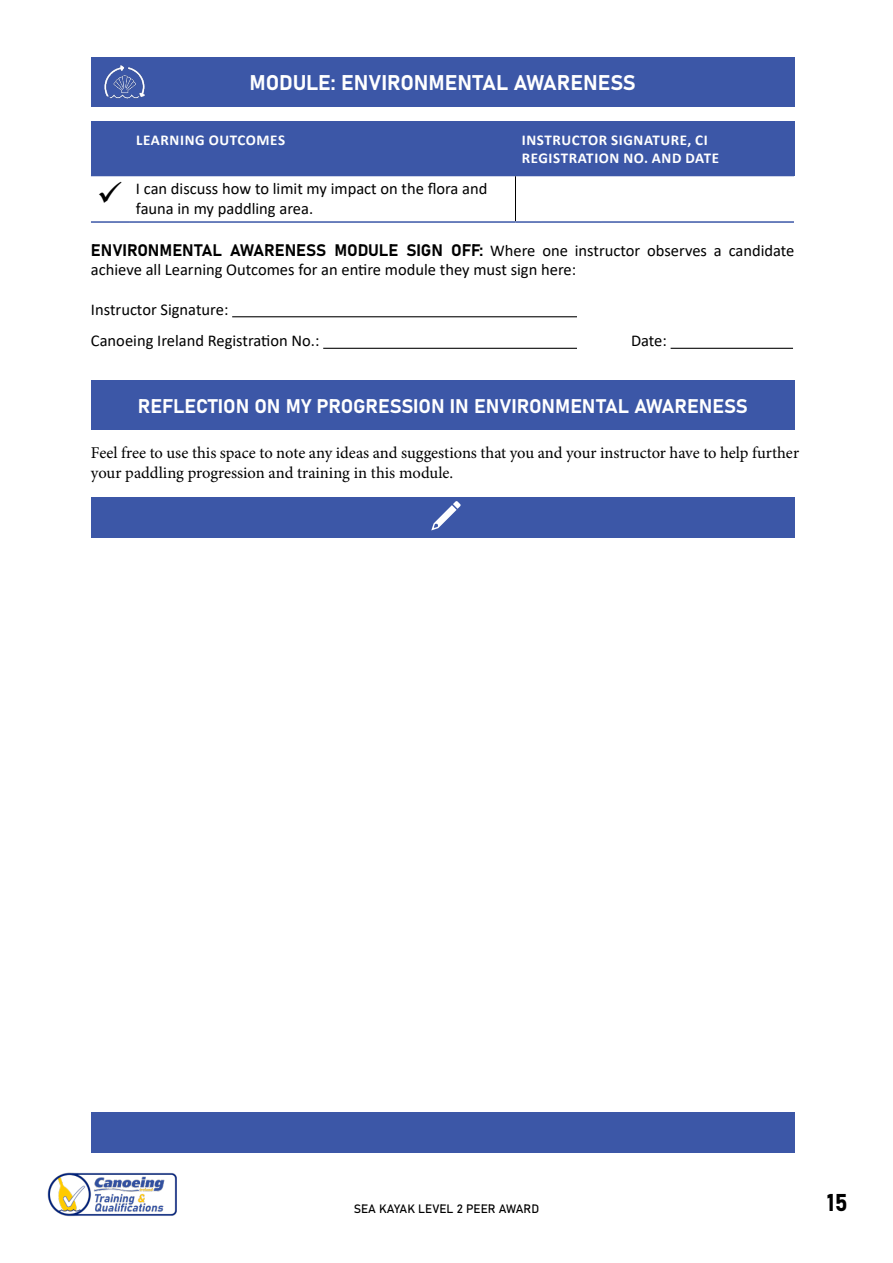
<style>
.page{position:relative;width:893px;height:1263px;background:#fff}
.page>*{position:absolute;margin:0;border:0;box-sizing:border-box;transform-origin:0 0}
.t1{font:24px "Bahnschrift";color:#000}
.Paragraph_Style_1{font:21px "Bahnschrift";color:#fff}
.Paragraph_Style_1-2{font:19.5px "Bahnschrift";color:#fff}
.Main_Text{font:16.5px/19.8px "Calibri";color:#000}
.Main_Text-2{font:16.5px/19.8px "Minion Pro";letter-spacing:-.005em;color:#000}
.Main_Text-3{font:700 15px/18px "Calibri";letter-spacing:.04em;color:#fff}
.Paragraph_Style_1-3{font:700 15px "Calibri";letter-spacing:.04em;color:#fff}
.t2{font:12px "Bahnschrift";color:#000}
.s1{font-family:"Bahnschrift"}
</style>
<div class="page">
<div style="left:91px;top:122px;width:703px;height:54px;background:#3c57a7"></div>
<hr style="left:91px;top:221px;width:39px;height:2px;background:#3c57a7">
<hr style="left:515px;top:176px;width:1px;height:45px;background:#000">
<hr style="left:130px;top:221px;width:385px;height:2px;background:#3c57a7">
<hr style="left:515px;top:221px;width:279px;height:2px;background:#3c57a7">
<div style="left:91px;top:57px;width:703px;height:49px;background:#3c57a7"></div>
<hr style="left:232px;top:316px;width:345px;height:1px;background:#000">
<hr style="left:323px;top:348px;width:254px;height:1px;background:#000">
<hr style="left:671px;top:348px;width:122px;height:1px;background:#000">
<img style="left:47px;top:1172px;width:130px;height:45px">
<img style="left:104px;top:65px;width:41px;height:34px">
<div style="left:91px;top:381px;width:703px;height:49px;background:#3c57a7"></div>
<div style="left:91px;top:497px;width:703px;height:40px;background:#3c57a7"></div>
<svg style="left:431px;top:501px;width:30px;height:29px"></svg>
<div style="left:91px;top:1112px;width:703px;height:41px;background:#3c57a7"></div>
<p class="Paragraph_Style_1" style="left:250px;top:67px;width:388px">MODULE: ENVIRONMENTAL AWARENESS</p>
<p class="Paragraph_Style_1-3" style="left:136px;top:129px;width:150px">LEARNING OUTCOMES</p>
<p class="Main_Text-3" style="left:522px;top:131px;width:199px">INSTRUCTOR SIGNATURE, CI<br>REGISTRATION NO. AND DATE</p>
<p class="Main_Text" style="left:136px;top:178px;width:353px">I can discuss how to limit my impact on the flora and fauna in my paddling area.</p>
<p class="Main_Text" style="left:91px;top:240px;width:705px"><span class="s1">ENVIRONMENTAL AWARENESS MODULE SIGN OFF:</span> Where one instructor observes a candidate achieve all Learning Outcomes for an entire module they must sign here:</p>
<p class="Main_Text" style="left:91px;top:299px;width:139px">Instructor Signature:</p>
<p class="Main_Text" style="left:91px;top:331px;width:230px">Canoeing Ireland Registration No.:</p>
<p class="Main_Text" style="left:631px;top:331px;width:37px">Date:</p>
<p class="Paragraph_Style_1-2" style="left:138px;top:391px;width:611px">REFLECTION ON MY PROGRESSION IN ENVIRONMENTAL AWARENESS</p>
<p class="Main_Text-2" style="left:91px;top:443px;width:710px">Feel free to use this space to note any ideas and suggestions that you and your instructor have to help further your paddling progression and training in this module.</p>
<p class="t2" style="left:354px;top:1199px;width:187px">SEA KAYAK LEVEL 2 PEER AWARD</p>
<p class="t1" style="left:827px;top:1184px;width:23px">15</p>
</div>
